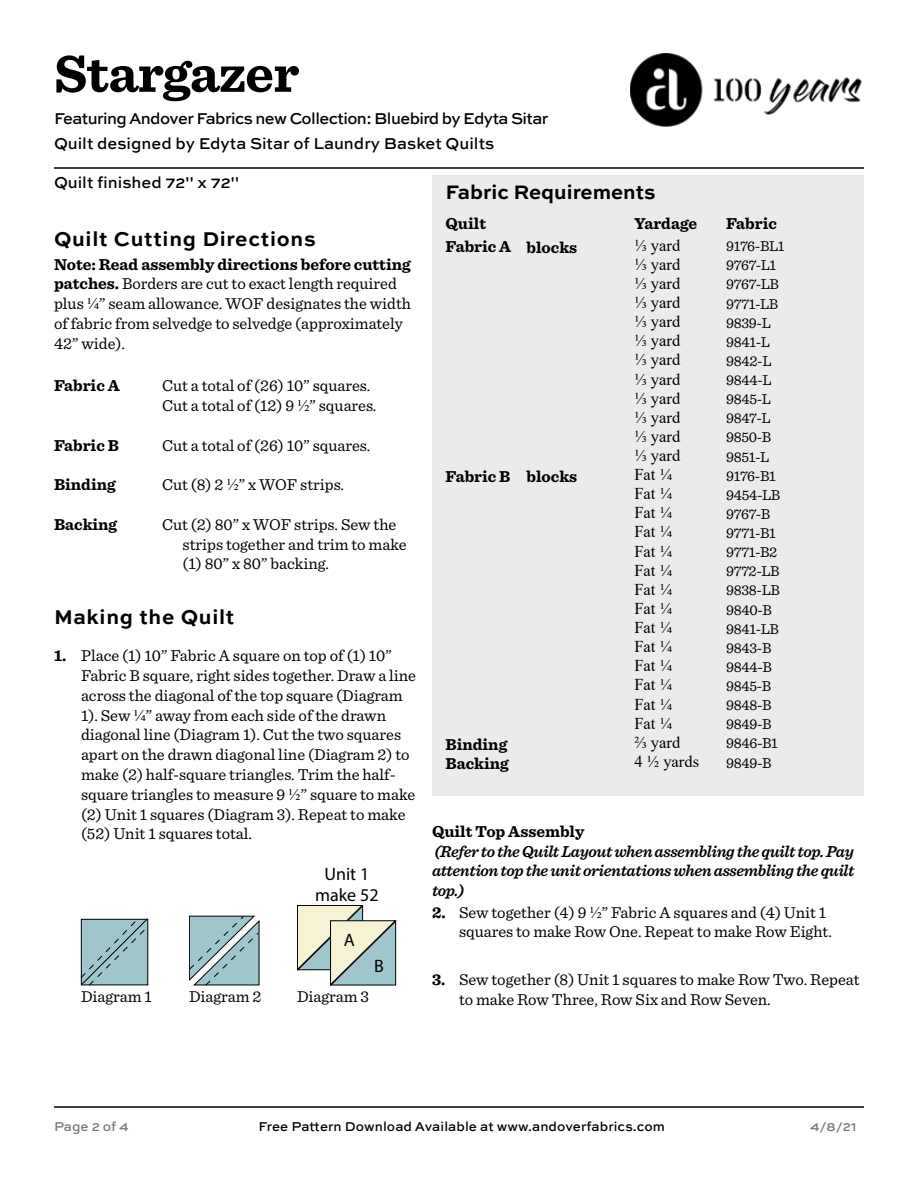
<style>
.page{position:relative;width:918px;height:1188px;background:#fff}
.page>*{position:absolute;margin:0;border:0;box-sizing:border-box;transform-origin:0 0}
.t1{font:700 54px "Sentinel";letter-spacing:-.01em;color:#000}
.t2{font:700 21px "Sweet Sans Pro";letter-spacing:.035em;color:#000}
.t3{font:700 20.55px "Sweet Sans Pro";color:#000}
.t4{font:18px/21.6px "Myriad Pro";color:#000;text-align:center}
.t5{font:16.5px/19.8px "Sentinel";color:#000}
.t6{font:16.5px/19px "Times New Roman";color:#000}
.t7{font:italic 600 16.5px/19.8px "Sentinel";letter-spacing:-.025em;color:#000;text-align:justify}
.t8{font:700 16.5px/19px "Sentinel";color:#000}
.t9{font:500 16.5px/24px "Sweet Sans Pro";letter-spacing:-.02em;color:#000}
.t10{font:500 16.5px "Sweet Sans Pro";color:#000}
.t11{font:15px/19px "Sentinel";letter-spacing:-.025em;color:#000}
.t12{font:500 13.5px "Sweet Sans Pro";letter-spacing:.005em;color:#000}
.t13{font:500 13.5px "Sweet Sans Pro";color:#77787b}
.s1{font-weight:700}
.s2{font-family:"Times New Roman"}
</style>
<div class="page">
<hr style="left:54px;top:1106px;width:810px;height:2px;background:#000">
<hr style="left:54px;top:167px;width:810px;height:2px;background:#000">
<img style="left:630px;top:54px;width:232px;height:72px">
<div style="left:432px;top:176px;width:432px;height:620px;background:#ebebeb"></div>
<svg style="left:81px;top:919px;width:67px;height:67px;background:#91b4bb"></svg>
<svg style="left:189px;top:916px;width:70px;height:70px;background:#9cbac0"></svg>
<svg style="left:297px;top:905px;width:99px;height:81px;background:#c6d0c6"></svg>
<h1 class="t1" style="left:54px;top:31px;width:247px">Stargazer</h1>
<p class="t9" style="left:54px;top:106px;width:496px">Featuring Andover Fabrics new Collection: Bluebird by Edyta Sitar<br>Quilt designed by Edyta Sitar of Laundry Basket Quilts</p>
<p class="t10" style="left:54px;top:171px;width:186px">Quilt finished 72" x 72"</p>
<p class="t2" style="left:54px;top:223px;width:263px">Quilt Cutting Directions</p>
<p class="t5" style="left:54px;top:253px;width:358px"><span class="s1">Note: Read assembly directions before cutting patches.</span> Borders are cut to exact length required plus <span class="s2">¼</span>” seam allowance. WOF designates the width of fabric from selvedge to selvedge (approximately 42” wide).</p>
<p class="t8" style="left:54px;top:375px;width:67px">Fabric A</p>
<p class="t5" style="left:162px;top:375px;width:216px">Cut a total of (26) 10” squares.<br>Cut a total of (12) 9 <span class="s2">½</span>” squares.</p>
<p class="t8" style="left:54px;top:435px;width:66px">Fabric B</p>
<p class="t5" style="left:162px;top:434px;width:210px">Cut a total of (26) 10” squares.</p>
<p class="t8" style="left:54px;top:474px;width:63px">Binding</p>
<p class="t5" style="left:162px;top:474px;width:184px">Cut (8) 2 <span class="s2">½</span>” x WOF strips.</p>
<p class="t8" style="left:54px;top:514px;width:65px">Backing</p>
<p class="t5" style="left:183px;top:513px;width:226px;text-indent:-21px">Cut (2) 80” x WOF strips. Sew the strips together and trim to make (1) 80” x 80” backing.</p>
<p class="t2" style="left:54px;top:601px;width:182px">Making the Quilt</p>
<p class="t8" style="left:54px;top:645px;width:14px">1.</p>
<p class="t5" style="left:81px;top:645px;width:337px">Place (1) 10” Fabric A square on top of (1) 10” Fabric B square, right sides together. Draw a line across the diagonal of the top square (Diagram 1). Sew <span class="s2">¼</span>” away from each side of the drawn diagonal line (Diagram 1). Cut the two squares apart on the drawn diagonal line (Diagram 2) to make (2) half-square triangles. Trim the half&shy;square triangles to measure 9 <span class="s2">½</span>” square to make (2) Unit 1 squares (Diagram 3). Repeat to make (52) Unit 1 squares total.</p>
<p class="t4" style="left:315px;top:863px;width:65px">Unit 1 make 52</p>
<p class="t4" style="left:344px;top:929px;width:13px">A</p>
<p class="t4" style="left:374px;top:955px;width:11px">B</p>
<p class="t5" style="left:81px;top:986px;width:72px">Diagram 1</p>
<p class="t5" style="left:189px;top:986px;width:74px">Diagram 2</p>
<p class="t5" style="left:297px;top:986px;width:74px">Diagram 3</p>
<p class="t3" style="left:446px;top:176px;width:212px">Fabric Requirements</p>
<p class="t8" style="left:446px;top:237px;width:67px">Fabric A</p>
<p class="t8" style="left:445px;top:213px;width:42px">Quilt</p>
<p class="t8" style="left:634px;top:213px;width:64px">Yardage</p>
<p class="t8" style="left:726px;top:213px;width:52px">Fabric</p>
<p class="t6" style="left:634px;top:235px;width:66px">⅓ yard<br>⅓ yard<br>⅓ yard<br>⅓ yard<br>⅓ yard<br>⅓ yard<br>⅓ yard<br>⅓ yard<br>⅓ yard<br>⅓ yard<br>⅓ yard<br>⅓ yard<br>Fat ¼<br>Fat ¼<br>Fat ¼<br>Fat ¼<br>Fat ¼<br>Fat ¼<br>Fat ¼<br>Fat ¼<br>Fat ¼<br>Fat ¼<br>Fat ¼<br>Fat ¼<br>Fat ¼<br>Fat ¼<br>⅔ yard<br>4 ½ yards</p>
<p class="t11" style="left:726px;top:236px;width:60px">9176-BL1<br>9767-L1<br>9767-LB<br>9771-LB<br>9839-L<br>9841-L<br>9842-L<br>9844-L<br>9845-L<br>9847-L<br>9850-B<br>9851-L<br>9176-B1<br>9454-LB<br>9767-B<br>9771-B1<br>9771-B2<br>9772-LB<br>9838-LB<br>9840-B<br>9841-LB<br>9843-B<br>9844-B<br>9845-B<br>9848-B<br>9849-B<br>9846-B1<br>9849-B</p>
<p class="t8" style="left:526px;top:237px;width:52px">blocks</p>
<p class="t8" style="left:446px;top:466px;width:66px">Fabric B</p>
<p class="t8" style="left:526px;top:466px;width:52px">blocks</p>
<p class="t8" style="left:446px;top:734px;width:65px">Binding<br>Backing</p>
<p class="t8" style="left:432px;top:821px;width:154px">Quilt Top Assembly</p>
<p class="t7" style="left:432px;top:840px;width:424px">(Refer to the Quilt Layout when assembling the quilt top. Pay attention top the unit orientations when assembling the quilt top.)</p>
<p class="t8" style="left:432px;top:902px;width:15px">2.</p>
<p class="t8" style="left:432px;top:969px;width:15px">3.</p>
<p class="t5" style="left:459px;top:901px;width:374px">Sew together (4) 9 <span class="s2">½</span>” Fabric A squares and (4) Unit 1 squares to make Row One. Repeat to make Row Eight.</p>
<p class="t5" style="left:459px;top:969px;width:402px">Sew together (8) Unit 1 squares to make Row Two. Repeat to make Row Three, Row Six and Row Seven.</p>
<p class="t13" style="left:54px;top:1116px;width:76px">Page 2 of 4</p>
<p class="t12" style="left:259px;top:1117px;width:408px">Free Pattern Download Available at www.andoverfabrics.com</p>
<p class="t13" style="left:810px;top:1117px;width:48px">4/8/21</p>
</div>
